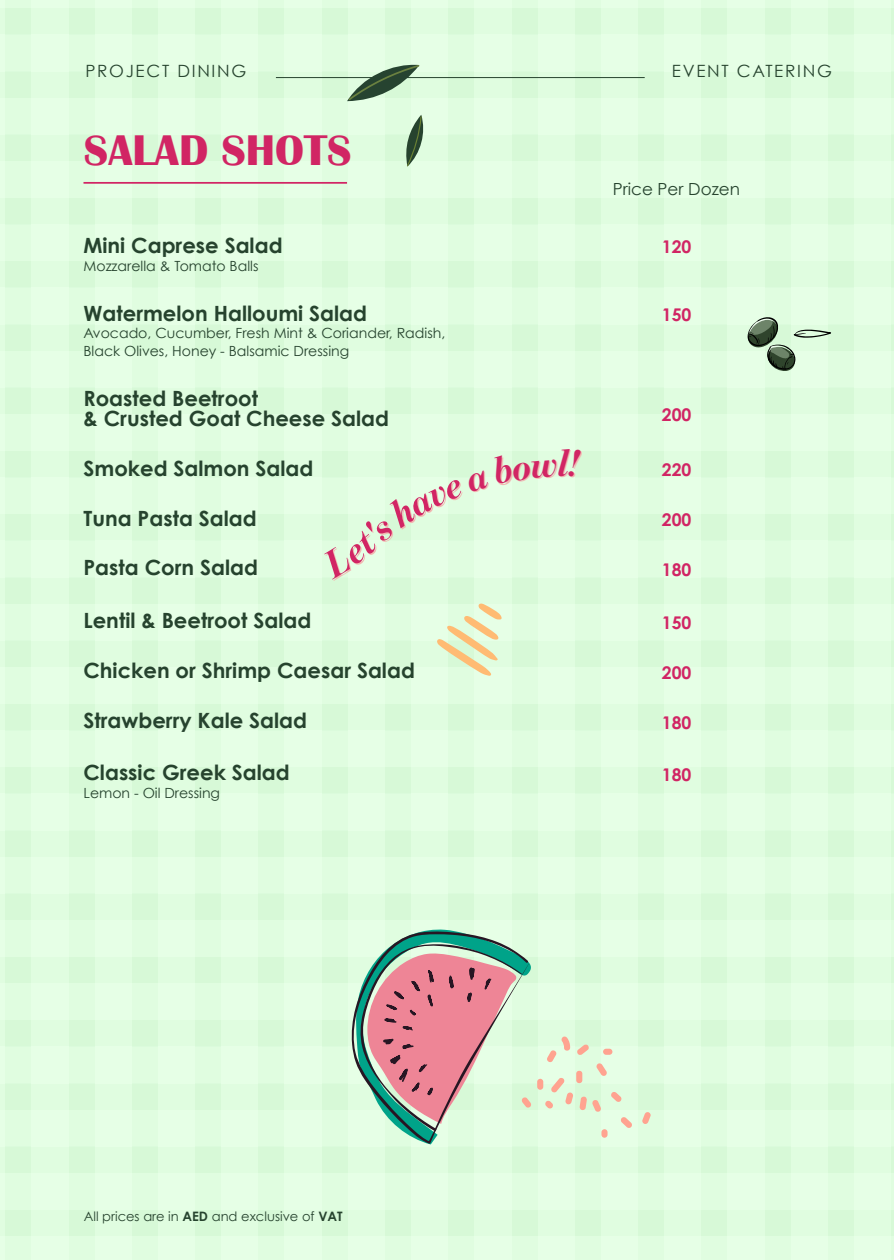
<style>
.page{position:relative;width:894px;height:1260px;background:#fff}
.page>*{position:absolute;margin:0;border:0;box-sizing:border-box;transform-origin:0 0}
.t1{font:700 44.19px "Britannic";color:#d12564}
.t2{font:italic 700 38.32px "Benton Mod Disp";color:#d12564}
.t3{font:700 21px/20.1px "Century Gothic";color:#26432e}
.t4{font:700 17.5px "Century Gothic";color:#d12564}
.t5{font:16.89px "Century Gothic";letter-spacing:.1em;color:#26432e}
.t6{font:16.71px "Century Gothic";color:#26432e}
.t7{font:14px/17.5px "Century Gothic";color:#26432e}
.t8{font:12.95px "Century Gothic";color:#26432e}
.s1{font-weight:700}
</style>
<div class="page">
<div style="left:0;top:0;width:893px;height:1260px;background:#e6ffe6"></div>
<div style="left:5px;top:0;width:26px;height:1260px;background:#e0fde0"></div>
<div style="left:69px;top:0;width:25px;height:1260px;background:#e0fde0"></div>
<div style="left:132px;top:0;width:26px;height:1260px;background:#e0fde0"></div>
<div style="left:195px;top:0;width:26px;height:1260px;background:#e0fde0"></div>
<div style="left:258px;top:0;width:26px;height:1260px;background:#e0fde0"></div>
<div style="left:321px;top:0;width:26px;height:1260px;background:#e0fde0"></div>
<div style="left:385px;top:0;width:26px;height:1260px;background:#e0fde0"></div>
<div style="left:448px;top:0;width:26px;height:1260px;background:#e0fde0"></div>
<div style="left:511px;top:0;width:26px;height:1260px;background:#e0fde0"></div>
<div style="left:574px;top:0;width:26px;height:1260px;background:#e0fde0"></div>
<div style="left:638px;top:0;width:25px;height:1260px;background:#e0fde0"></div>
<div style="left:701px;top:0;width:26px;height:1260px;background:#e0fde0"></div>
<div style="left:764px;top:0;width:26px;height:1260px;background:#e0fde0"></div>
<div style="left:827px;top:0;width:26px;height:1260px;background:#e0fde0"></div>
<hr style="left:890px;top:0;width:3px;height:1260px;background:#83db85">
<div style="left:0;top:1210px;width:893px;height:25px;background:#e0fde0"></div>
<div style="left:0;top:1146px;width:893px;height:26px;background:#e0fde0"></div>
<div style="left:0;top:1083px;width:893px;height:26px;background:#e0fde0"></div>
<div style="left:0;top:1020px;width:893px;height:26px;background:#e0fde0"></div>
<div style="left:0;top:957px;width:893px;height:26px;background:#e0fde0"></div>
<div style="left:0;top:894px;width:893px;height:25px;background:#e0fde0"></div>
<div style="left:0;top:830px;width:893px;height:26px;background:#e0fde0"></div>
<div style="left:0;top:767px;width:893px;height:26px;background:#e0fde0"></div>
<div style="left:0;top:704px;width:893px;height:26px;background:#e0fde0"></div>
<div style="left:0;top:641px;width:893px;height:26px;background:#e0fde0"></div>
<div style="left:0;top:577px;width:893px;height:26px;background:#e0fde0"></div>
<div style="left:0;top:514px;width:893px;height:26px;background:#e0fde0"></div>
<div style="left:0;top:451px;width:893px;height:26px;background:#e0fde0"></div>
<div style="left:0;top:388px;width:893px;height:26px;background:#e0fde0"></div>
<div style="left:0;top:325px;width:893px;height:25px;background:#e0fde0"></div>
<div style="left:0;top:261px;width:893px;height:26px;background:#e0fde0"></div>
<div style="left:0;top:198px;width:893px;height:26px;background:#e0fde0"></div>
<div style="left:0;top:135px;width:893px;height:26px;background:#e0fde0"></div>
<div style="left:0;top:72px;width:893px;height:26px;background:#e0fde0"></div>
<div style="left:0;top:9px;width:893px;height:25px;background:#e0fde0"></div>
<hr style="left:83px;top:182px;width:264px;height:2px;background:#d12564">
<hr style="left:276px;top:77px;width:368px;height:1px;background:#26432e">
<svg style="left:347px;top:64px;width:73px;height:38px"></svg>
<svg style="left:406px;top:115px;width:18px;height:52px"></svg>
<svg style="left:437px;top:603px;width:64px;height:73px"></svg>
<div style="left:601px;top:1129px;width:6px;height:8px;background:#ffa390;border-radius:3px"></div>
<div style="left:537px;top:1078px;width:6px;height:11px;background:#ffa390;border-radius:3px"></div>
<svg style="left:642px;top:1112px;width:8px;height:12px"></svg>
<svg style="left:351px;top:929px;width:181px;height:215px"></svg>
<svg style="left:545px;top:1036px;width:87px;height:92px"></svg>
<svg style="left:747px;top:317px;width:83px;height:54px"></svg>
<p class="t5" style="left:85px;top:61px;width:162px">PROJECT DINING</p>
<p class="t5" style="left:671px;top:61px;width:161px">EVENT CATERING</p>
<h1 class="t1" style="left:84px;top:125px;width:269px">SALAD SHOTS</h1>
<p class="t3" style="left:83px;top:235px;width:200px">Mini Caprese Salad</p>
<p class="t7" style="left:83px;top:257px;width:176px">Mozzarella &amp; Tomato Balls</p>
<p class="t3" style="left:83px;top:302px;width:285px">Watermelon Halloumi Salad</p>
<p class="t7" style="left:83px;top:324px;width:363px">Avocado, Cucumber, Fresh Mint &amp; Coriander, Radish,<br>Black Olives, Honey - Balsamic Dressing</p>
<p class="t3" style="left:83px;top:387px;width:307px">Roasted Beetroot<br>&amp; Crusted Goat Cheese Salad</p>
<p class="t3" style="left:83px;top:457px;width:231px">Smoked Salmon Salad</p>
<p class="t3" style="left:83px;top:507px;width:175px">Tuna Pasta Salad</p>
<p class="t3" style="left:83px;top:557px;width:176px">Pasta Corn Salad</p>
<p class="t3" style="left:83px;top:610px;width:229px">Lentil &amp; Beetroot Salad</p>
<p class="t3" style="left:83px;top:659px;width:333px">Chicken or Shrimp Caesar Salad</p>
<p class="t3" style="left:83px;top:709px;width:225px">Strawberry Kale Salad</p>
<p class="t3" style="left:83px;top:762px;width:208px">Classic Greek Salad</p>
<p class="t7" style="left:83px;top:783px;width:138px">Lemon - Oil Dressing</p>
<h2 class="t2" style="left:558px;top:441px;width:13px">l</h2>
<p class="t6" style="left:612px;top:179px;width:129px">Price Per Dozen</p>
<p class="t4" style="left:661px;top:236px;width:31px">120</p>
<p class="t4" style="left:661px;top:303px;width:31px">150</p>
<p class="t4" style="left:661px;top:404px;width:31px">200</p>
<p class="t4" style="left:661px;top:458px;width:31px">220</p>
<p class="t4" style="left:661px;top:509px;width:31px">200</p>
<p class="t4" style="left:661px;top:559px;width:31px">180</p>
<p class="t4" style="left:661px;top:611px;width:31px">150</p>
<p class="t4" style="left:661px;top:661px;width:31px">200</p>
<p class="t4" style="left:661px;top:711px;width:31px">180</p>
<p class="t4" style="left:661px;top:763px;width:31px">180</p>
<p class="t8" style="left:84px;top:1208px;width:260px">All prices are in <span class="s1">AED</span> and exclusive of <span class="s1">VAT</span></p>
</div>
